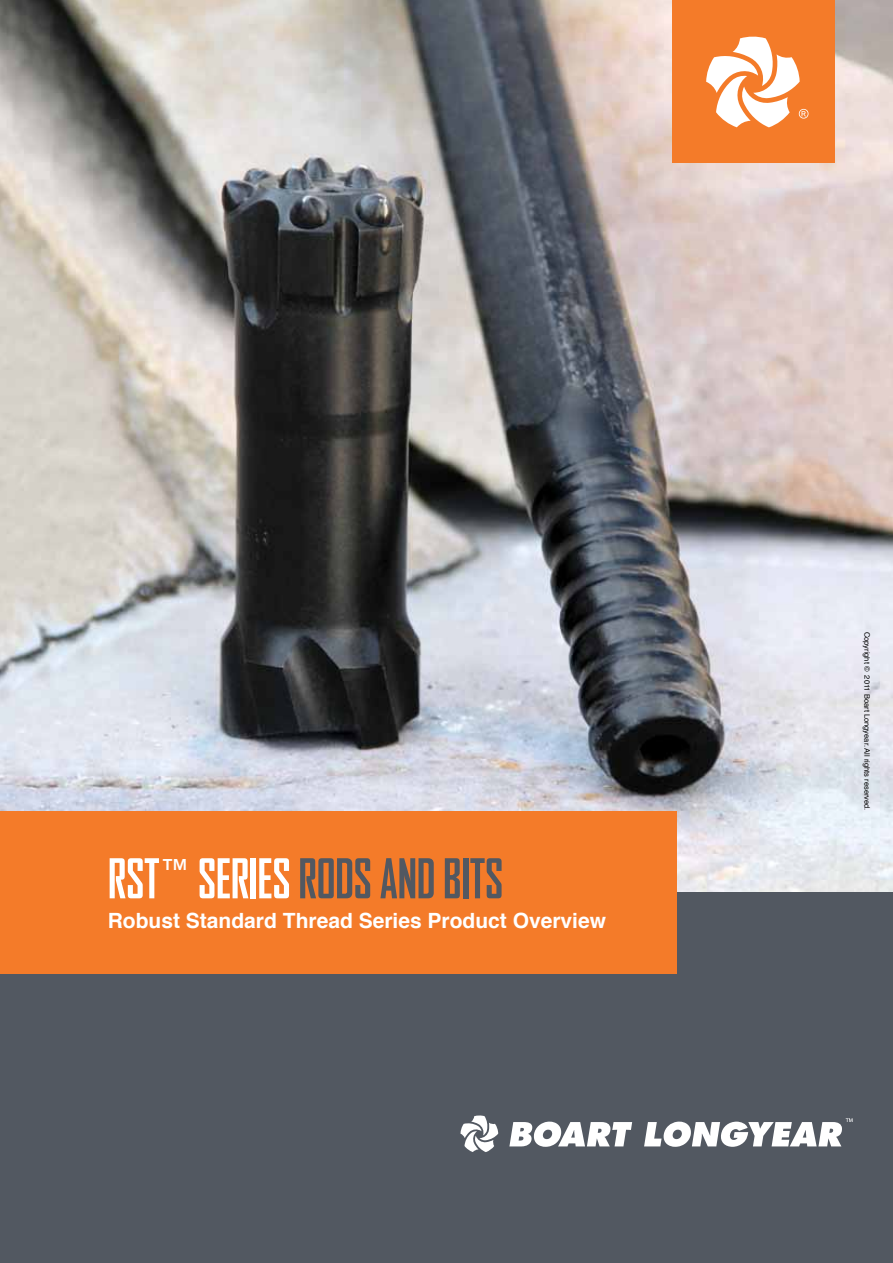
<style>
.page{position:relative;width:893px;height:1263px;background:#fff}
.page>*{position:absolute;margin:0;border:0;box-sizing:border-box;transform-origin:0 0}
.t1{font:700 condensed 52.5px "Agency FB";color:#525861}
.t2{font:700 21px "Helvetica";color:#fff}
.t3{font:7.5px "Helvetica";color:#000}
.s1{color:#fff}
</style>
<div class="page">
<img style="left:0;top:0;width:893px;height:893px">
<div style="left:0;top:893px;width:893px;height:370px;background:#525861"></div>
<div style="left:0;top:812px;width:676px;height:162px;background:#f47b29"></div>
<svg style="left:509px;top:1121px;width:123px;height:26px"></svg>
<svg style="left:460px;top:1115px;width:38px;height:37px"></svg>
<svg style="left:644px;top:1118px;width:209px;height:29px"></svg>
<div style="left:672px;top:0;width:162px;height:162px;background:#f47b29"></div>
<svg style="left:706px;top:37px;width:102px;height:90px"></svg>
<h1 class="t1" style="left:108px;top:848px;width:397px"><span class="s1">RST</span><sup>™</sup> <span class="s1">SERIES</span> RODS AND BITS</h1>
<h2 class="t2" style="left:108px;top:903px;width:500px">Robust Standard Thread Series Product Overview</h2>
<p class="t3" style="left:873px;top:632px;width:180px;rotate:90deg">Copyright © 2011 Boart Longyear. All rights reserved.</p>
</div>
